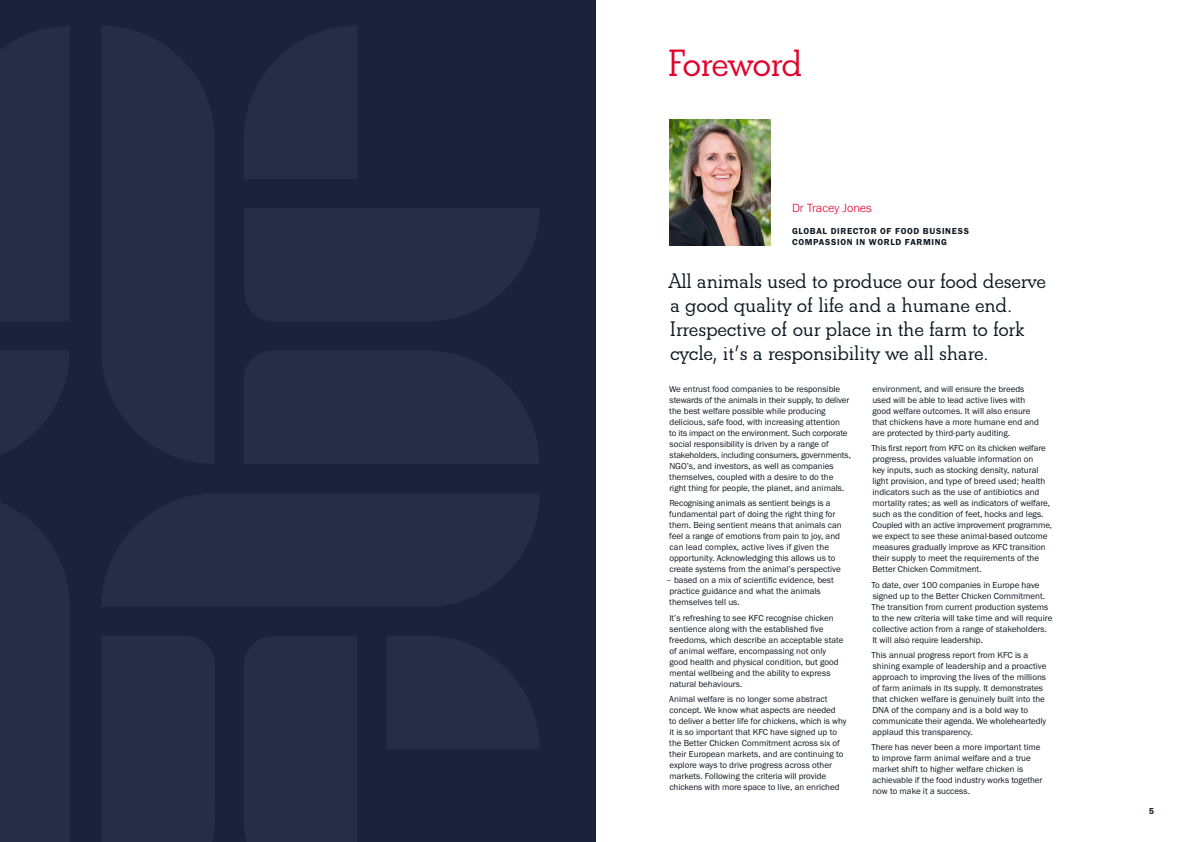
<style>
.page{position:relative;width:1191px;height:842px;background:#fff}
.page>*{position:absolute;margin:0;border:0;box-sizing:border-box;transform-origin:0 0}
.Section_Title{font:600 39.6px "Beton EF";letter-spacing:-.025em;color:#e3002b}
.Large_Intro_1{font:600 22px/24px "Beton EF";letter-spacing:-.01em;color:#0d1720}
.Sub-Head{font:300 12.3px "Franklin Gothic URW";color:#e3002b}
.t1{font:9px/11px "Franklin Gothic URW Boo";color:#0d1720}
.t2{font:9px/11px "Franklin Gothic URW Dem";letter-spacing:.075em;color:#0d1720}
.t3{font:9px "Franklin Gothic URW Dem";color:#1b223a}
</style>
<div class="page">
<div style="left:0;top:0;width:595px;height:842px;background:#1b223a"></div>
<svg style="left:0;top:351px;width:69px;height:103px"></svg>
<div style="left:0;top:26px;width:69px;height:295px;background:#262d44"></div>
<svg style="left:244px;top:26px;width:113px;height:153px"></svg>
<svg style="left:102px;top:26px;width:112px;height:437px;fill:#262d44"></svg>
<svg style="left:245px;top:208px;width:294px;height:113px"></svg>
<svg style="left:244px;top:351px;width:295px;height:112px"></svg>
<svg style="left:387px;top:636px;width:152px;height:113px"></svg>
<svg style="left:102px;top:494px;width:437px;height:112px;fill:#262d44"></svg>
<div style="left:244px;top:637px;width:113px;height:205px;background:#262d44"></div>
<div style="left:102px;top:636px;width:113px;height:206px;background:#262d44"></div>
<svg style="left:0;top:503px;width:69px;height:339px"></svg>
<img style="left:669px;top:120px;width:101px;height:125px">
<p class="Section_Title" style="left:667px;top:41px;width:137px">Foreword</p>
<p class="Sub-Head" style="left:792px;top:200px;width:81px">Dr Tracey Jones</p>
<p class="t2" style="left:792px;top:226px;width:178px">GLOBAL DIRECTOR OF FOOD BUSINESS<br>COMPASSION IN WORLD FARMING</p>
<p class="Large_Intro_1" style="left:669px;top:269px;width:379px">All animals used to produce our food deserve a good quality of life and a humane end.<br>Irrespective of our place in the farm to fork cycle, it’s a responsibility we all share.</p>
<p class="t1" style="left:669px;top:383px;width:183px">We entrust food companies to be responsible stewards of the animals in their supply, to deliver the best welfare possible while producing delicious, safe food, with increasing attention<br>to its impact on the environment. Such corporate social responsibility is driven by a range of stakeholders, including consumers, governments, NGO’s, and investors, as well as companies themselves, coupled with a desire to do the right thing for people, the planet, and animals.</p>
<p class="t1" style="left:669px;top:498px;width:174px">Recognising animals as sentient beings is a fundamental part of doing the right thing for them. Being sentient means that animals can feel a range of emotions from pain to joy, and can lead complex, active lives if given the opportunity. Acknowledging this allows us to create systems from the animal’s perspective</p>
<p class="t1" style="left:669px;top:575px;width:166px;text-indent:-3px">– based on a mix of scientific evidence, best practice guidance and what the animals themselves tell us.</p>
<p class="t1" style="left:669px;top:612px;width:176px">It’s refreshing to see KFC recognise chicken sentience along with the established five freedoms, which describe an acceptable state of animal welfare, encompassing not only good health and physical condition, but good mental wellbeing and the ability to express natural behaviours.</p>
<p class="t1" style="left:669px;top:693px;width:179px">Animal welfare is no longer some abstract concept. We know what aspects are needed<br>to deliver a better life for chickens, which is why it is so important that KFC have signed up to the Better Chicken Commitment across six of their European markets, and are continuing to explore ways to drive progress across other markets. Following the criteria will provide chickens with more space to live, an enriched</p>
<p class="t1" style="left:872px;top:383px;width:168px">environment, and will ensure the breeds used will be able to lead active lives with good welfare outcomes. It will also ensure that chickens have a more humane end and are protected by third-party auditing.</p>
<p class="t1" style="left:871px;top:443px;width:182px">This first report from KFC on its chicken welfare progress, provides valuable information on<br>key inputs, such as stocking density, natural light provision, and type of breed used; health indicators such as the use of antibiotics and mortality rates; as well as indicators of welfare, such as the condition of feet, hocks and legs.<br>Coupled with an active improvement programme, we expect to see these animal-based outcome measures gradually improve as KFC transition their supply to meet the requirements of the Better Chicken Commitment.</p>
<p class="t1" style="left:871px;top:579px;width:182px">To date, over 100 companies in Europe have signed up to the Better Chicken Commitment.<br>The transition from current production systems to the new criteria will take time and will require collective action from a range of stakeholders.<br>It will also require leadership.</p>
<p class="t1" style="left:871px;top:649px;width:177px">This annual progress report from KFC is a shining example of leadership and a proactive approach to improving the lives of the millions of farm animals in its supply. It demonstrates that chicken welfare is genuinely built into the DNA of the company and is a bold way to communicate their agenda. We wholeheartedly applaud this transparency.</p>
<p class="t1" style="left:871px;top:741px;width:173px">There has never been a more important time to improve farm animal welfare and a true market shift to higher welfare chicken is achievable if the food industry works together now to make it a success.</p>
<p class="t3" style="left:1148px;top:805px;width:7px">5</p>
</div>
